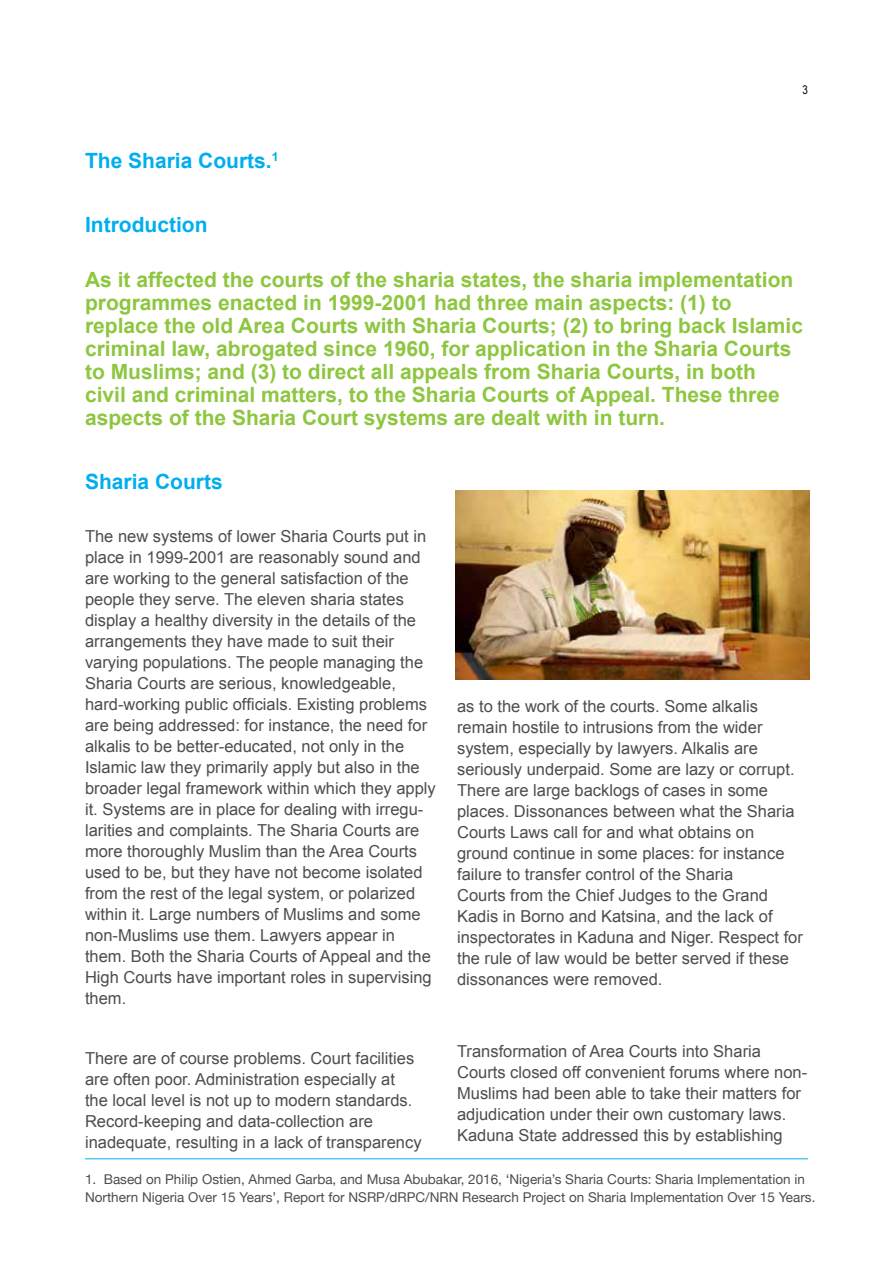
<style>
.page{position:relative;width:893px;height:1263px;background:#fff}
.page>*{position:absolute;margin:0;border:0;box-sizing:border-box;transform-origin:0 0}
.t1{font:700 21px/23.1px "Arial";color:#8ec640}
.t2{font:700 21px "Arial";color:#00aeef}
.t3{font:16.5px/21px "Arial";color:#4d4d4f}
.t4{font:13.5px/18px "Helvetica Neue";color:#4d4d4f}
.t5{font:12px "Arial Narrow";color:#000}
</style>
<div class="page">
<hr style="left:85px;top:1158px;width:723px;height:1px;background:#00aeef">
<img style="left:456px;top:490px;width:353px;height:189px">
<p class="t2" style="left:85px;top:147px;width:195px">The Sharia Courts.<sup>1</sup></p>
<p class="t5" style="left:802px;top:81px;width:7px">3</p>
<p class="t2" style="left:85px;top:211px;width:124px">Introduction</p>
<p class="t1" style="left:85px;top:268px;width:720px">As it affected the courts of the sharia states, the sharia implementation programmes enacted in 1999-2001 had three main aspects: (1) to replace the old Area Courts with Sharia Courts; (2) to bring back Islamic criminal law, abrogated since 1960, for application in the Sharia Courts to Muslims; and (3) to direct all appeals from Sharia Courts, in both<br>civil and criminal matters, to the Sharia Courts of Appeal. These three aspects of the Sharia Court systems are dealt with in turn.</p>
<p class="t2" style="left:85px;top:468px;width:139px">Sharia Courts</p>
<p class="t3" style="left:85px;top:526px;width:352px">The new systems of lower Sharia Courts put in place in 1999-2001 are reasonably sound and are working to the general satisfaction of the people they serve. The eleven sharia states display a healthy diversity in the details of the arrangements they have made to suit their varying populations. The people managing the Sharia Courts are serious, knowledgeable, hard-working public officials. Existing problems are being addressed: for instance, the need for alkalis to be better-educated, not only in the Islamic law they primarily apply but also in the broader legal framework within which they apply it. Systems are in place for dealing with irregu&shy;larities and complaints. The Sharia Courts are more thoroughly Muslim than the Area Courts used to be, but they have not become isolated from the rest of the legal system, or polarized within it. Large numbers of Muslims and some non-Muslims use them. Lawyers appear in them. Both the Sharia Courts of Appeal and the High Courts have important roles in supervising them.</p>
<p class="t3" style="left:85px;top:1048px;width:338px">There are of course problems. Court facilities are often poor. Administration especially at the local level is not up to modern standards.<br>Record-keeping and data-collection are inadequate, resulting in a lack of transparency</p>
<p class="t3" style="left:457px;top:695px;width:347px">as to the work of the courts. Some alkalis remain hostile to intrusions from the wider system, especially by lawyers. Alkalis are seriously underpaid. Some are lazy or corrupt.<br>There are large backlogs of cases in some places. Dissonances between what the Sharia Courts Laws call for and what obtains on ground continue in some places: for instance failure to transfer control of the Sharia<br>Courts from the Chief Judges to the Grand Kadis in Borno and Katsina, and the lack of inspectorates in Kaduna and Niger. Respect for the rule of law would be better served if these dissonances were removed.</p>
<p class="t3" style="left:457px;top:1041px;width:352px">Transformation of Area Courts into Sharia Courts closed off convenient forums where non-Muslims had been able to take their matters for adjudication under their own customary laws.<br>Kaduna State addressed this by establishing</p>
<p class="t4" style="left:85px;top:1171px;width:732px">1. Based on Philip Ostien, Ahmed Garba, and Musa Abubakar, 2016, ‘Nigeria’s Sharia Courts: Sharia Implementation in<br>Northern Nigeria Over 15 Years’, Report for NSRP/dRPC/NRN Research Project on Sharia Implementation Over 15 Years.</p>
</div>
